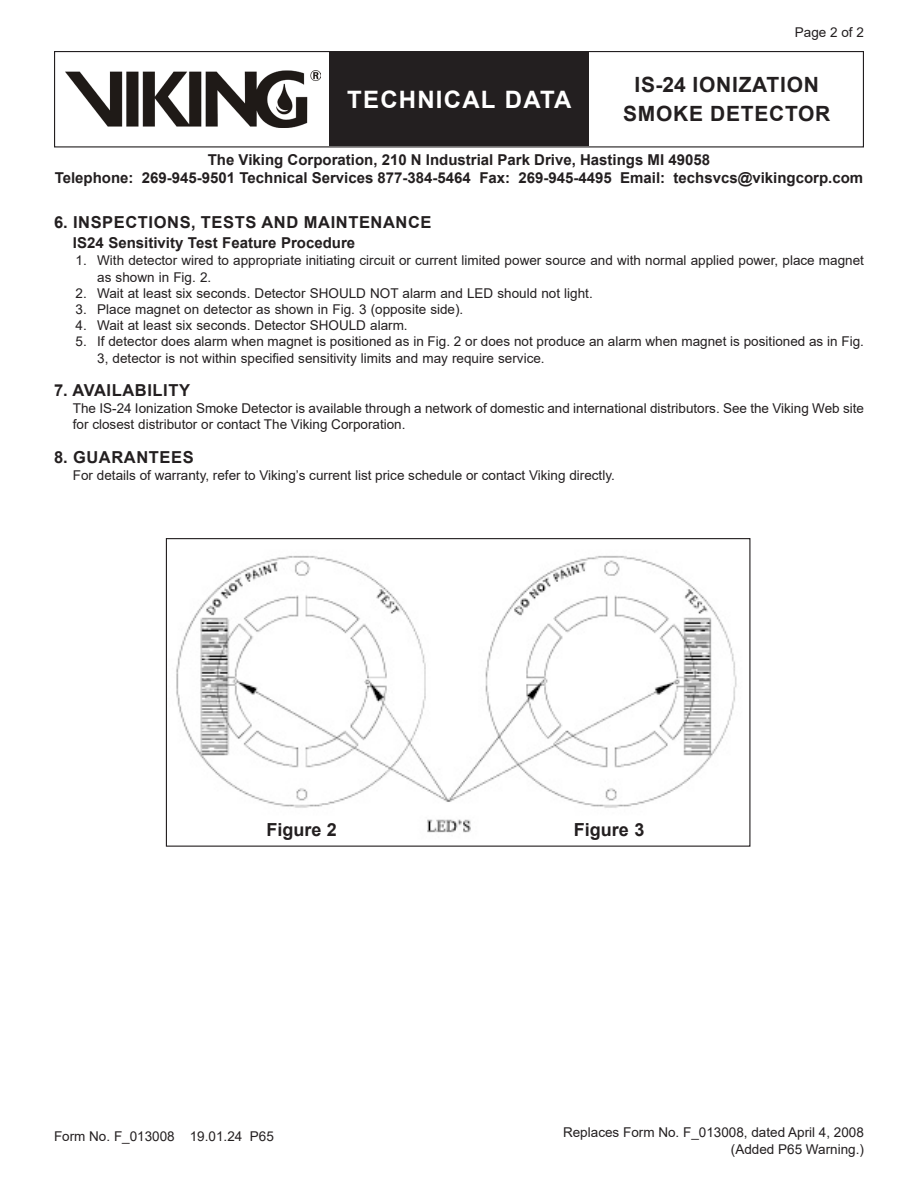
<style>
.page{position:relative;width:918px;height:1188px;background:#fff}
.page>*{position:absolute;margin:0;border:0;box-sizing:border-box;transform-origin:0 0}
.t1{font:700 24px "Arial";letter-spacing:.05em;color:#fff}
.t2{font:700 21px/28.5px "Arial";letter-spacing:.035em;color:#231f20;text-align:center}
.Figure_Title{font:700 18px "Arial";color:#231f20}
.Heading{font:700 16.5px "Arial";letter-spacing:.035em;color:#231f20}
.Heading_2{font:700 15px/18px "Arial";color:#231f20;text-align:center}
.Body_Text{font:13.5px/16.2px "Arial";color:#231f20}
.Page__Right{font:13.5px "Arial";color:#231f20}
</style>
<div class="page">
<div style="left:54px;top:51px;width:810px;height:96px;border:1px solid #231f20"></div>
<div style="left:329px;top:52px;width:260px;height:94px;background:#231f20"></div>
<img style="left:65px;top:70px;width:256px;height:57px">
<img style="left:176px;top:555px;width:561px;height:278px">
<p class="Body_Text" style="left:795px;top:24px;width:71px">Page 2 of 2</p>
<h2 class="t2" style="left:623px;top:71px;width:209px">IS-24 IONIZATION<br>SMOKE DETECTOR</h2>
<p class="Heading_2" style="left:55px;top:151px;width:810px">The Viking Corporation, 210 N Industrial Park Drive, Hastings MI 49058<br>Telephone: 269-945-9501 Technical Services 877-384-5464 Fax: 269-945-4495 Email: techsvcs@vikingcorp.com</p>
<h1 class="t1" style="left:347px;top:83px;width:226px">TECHNICAL DATA</h1>
<p class="Heading" style="left:54px;top:211px;width:379px">6. INSPECTIONS, TESTS AND MAINTENANCE</p>
<p class="Heading_2" style="left:73px;top:234px;width:284px">IS24 Sensitivity Test Feature Procedure</p>
<p class="Body_Text" style="left:97px;top:253px;width:768px;text-indent:-22px">1. With detector wired to appropriate initiating circuit or current limited power source and with normal applied power, place magnet as shown in Fig. 2.</p>
<p class="Body_Text" style="left:76px;top:285px;width:519px">2. Wait at least six seconds. Detector SHOULD NOT alarm and LED should not light.</p>
<p class="Body_Text" style="left:76px;top:301px;width:389px">3. Place magnet on detector as shown in Fig. 3 (opposite side).</p>
<p class="Body_Text" style="left:76px;top:317px;width:334px">4. Wait at least six seconds. Detector SHOULD alarm.</p>
<p class="Body_Text" style="left:97px;top:334px;width:768px;text-indent:-22px">5. If detector does alarm when magnet is positioned as in Fig. 2 or does not produce an alarm when magnet is positioned as in Fig.<br>3, detector is not within specified sensitivity limits and may require service.</p>
<p class="Heading" style="left:54px;top:379px;width:138px">7. AVAILABILITY</p>
<p class="Body_Text" style="left:73px;top:400px;width:793px">The IS-24 Ionization Smoke Detector is available through a network of domestic and international distributors. See the Viking Web site for closest distributor or contact The Viking Corporation.</p>
<p class="Heading" style="left:54px;top:445px;width:141px">8. GUARANTEES</p>
<p class="Body_Text" style="left:73px;top:467px;width:543px">For details of warranty, refer to Viking’s current list price schedule or contact Viking directly.</p>
<p class="Figure_Title" style="left:266px;top:817px;width:72px">Figure 2</p>
<p class="Figure_Title" style="left:574px;top:817px;width:72px">Figure 3</p>
<p class="Body_Text" style="left:54px;top:1129px;width:221px">Form No. F_013008 19.01.24 P65</p>
<p class="Page__Right" style="left:563px;top:1123px;width:302px">Replaces Form No. F_013008, dated April 4, 2008</p>
<p class="Page__Right" style="left:731px;top:1140px;width:135px">(Added P65 Warning.)</p>
</div>
